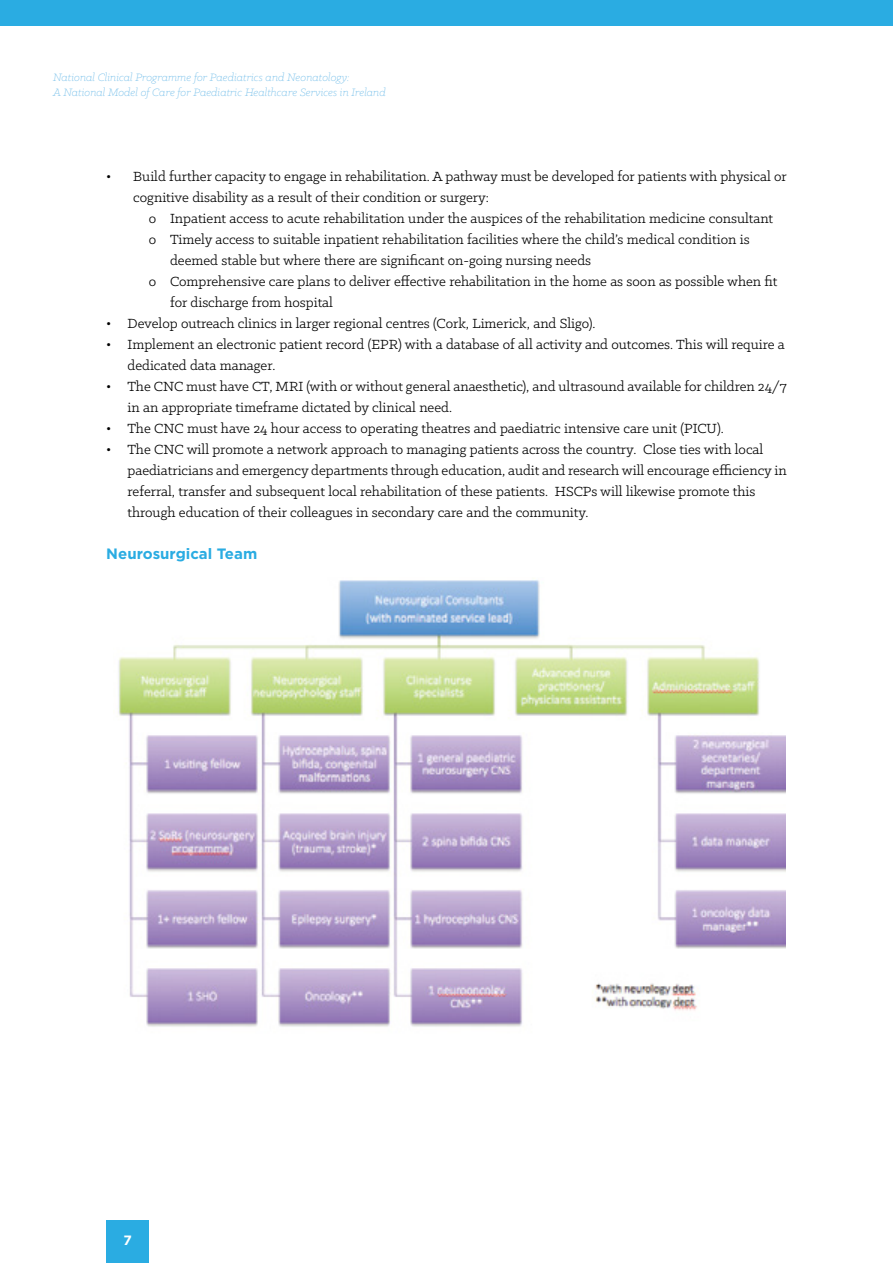
<style>
.page{position:relative;width:893px;height:1263px;background:#fff}
.page>*{position:absolute;margin:0;border:0;box-sizing:border-box;transform-origin:0 0}
.t1{font:15px/21px "Klinic Slab";color:#000}
.t2{font:700 15px "Gotham HTF";color:#2aace2}
.t3{font:700 13.5px "Gotham HTF";color:#fff}
.t4{font:italic 300 12px/14.4px "Klinic Slab";color:#6fbce9}
</style>
<div class="page">
<img style="left:118px;top:580px;width:668px;height:447px">
<div style="left:0;top:0;width:893px;height:26px;background:#2aace2"></div>
<div style="left:106px;top:1220px;width:43px;height:43px;background:#2aace2"></div>
<p class="t4" style="left:53px;top:70px;width:334px">National Clinical Programme for Paediatrics and Neonatology:<br>A National Model of Care for Paediatric Healthcare Services in Ireland</p>
<p class="t1" style="left:133px;top:166px;width:655px;text-indent:-27px">• Build further capacity to engage in rehabilitation. A pathway must be developed for patients with physical or cognitive disability as a result of their condition or surgery:</p>
<p class="t1" style="left:149px;top:208px;width:626px">o Inpatient access to acute rehabilitation under the auspices of the rehabilitation medicine consultant</p>
<p class="t1" style="left:149px;top:229px;width:602px">o Timely access to suitable inpatient rehabilitation facilities where the child’s medical condition is</p>
<p class="t1" style="left:170px;top:250px;width:423px">deemed stable but where there are significant on-going nursing needs</p>
<p class="t1" style="left:149px;top:271px;width:630px">o Comprehensive care plans to deliver effective rehabilitation in the home as soon as possible when fit</p>
<p class="t1" style="left:170px;top:292px;width:164px">for discharge from hospital</p>
<p class="t1" style="left:106px;top:313px;width:491px">• Develop outreach clinics in larger regional centres (Cork, Limerick, and Sligo).</p>
<p class="t1" style="left:128px;top:334px;width:659px;text-indent:-21px">• Implement an electronic patient record (EPR) with a database of all activity and outcomes. This will require a dedicated data manager.</p>
<p class="t1" style="left:128px;top:376px;width:661px;text-indent:-21px">• The CNC must have CT, MRI (with or without general anaesthetic), and ultrasound available for children 24/7 in an appropriate timeframe dictated by clinical need.</p>
<p class="t1" style="left:106px;top:418px;width:619px">• The CNC must have 24 hour access to operating theatres and paediatric intensive care unit (PICU).</p>
<p class="t1" style="left:128px;top:439px;width:661px;text-indent:-21px">• The CNC will promote a network approach to managing patients across the country. Close ties with local paediatricians and emergency departments through education, audit and research will encourage efficiency in referral, transfer and subsequent local rehabilitation of these patients. HSCPs will likewise promote this through education of their colleagues in secondary care and the community.</p>
<p class="t2" style="left:106px;top:545px;width:152px">neurosurgical Team</p>
<p class="t3" style="left:123px;top:1232px;width:10px">7</p>
</div>
